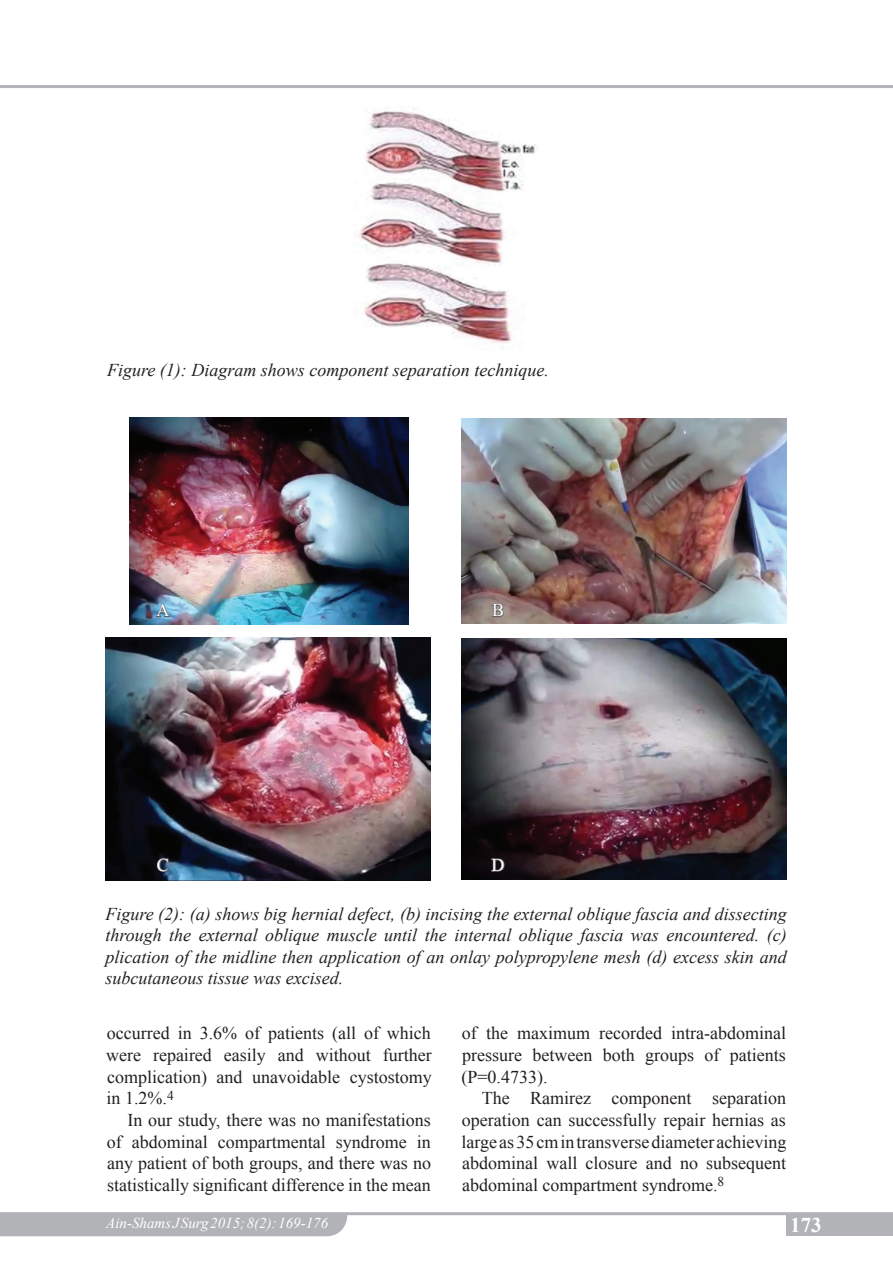
<style>
.page{position:relative;width:893px;height:1276px;background:#fff}
.page>*{position:absolute;margin:0;border:0;box-sizing:border-box;transform-origin:0 0}
.t1{font:700 21px "Times New Roman";color:#fff}
.TEXT{font:18px/21.6px "Times New Roman";color:#231f20;text-align:justify}
.t2{font:italic 18px/21.6px "Times New Roman";color:#231f20;text-align:justify}
.t3{font:18px "Times New Roman";color:#fff}
.t4{font:italic 15px "Times New Roman";color:#fff}
</style>
<div class="page">
<hr style="left:0;top:85px;width:893px;height:3px;background:#b2b3b7">
<hr style="left:0;top:1212px;width:893px;height:3px;background:#b2b3b7">
<div style="left:787px;top:1214px;width:106px;height:22px;background:#b2b3b7"></div>
<div style="left:0;top:1215px;width:347px;height:21px;background:#b2b3b7"></div>
<img style="left:461px;top:638px;width:326px;height:242px">
<img style="left:461px;top:418px;width:326px;height:206px">
<img style="left:130px;top:418px;width:278px;height:207px">
<svg style="left:155px;top:602px;width:16px;height:16px"></svg>
<svg style="left:491px;top:603px;width:14px;height:15px"></svg>
<img style="left:357px;top:107px;width:180px;height:241px">
<img style="left:105px;top:637px;width:326px;height:243px">
<svg style="left:156px;top:857px;width:14px;height:16px"></svg>
<svg style="left:490px;top:857px;width:15px;height:15px"></svg>
<p class="t2" style="left:107px;top:358px;width:443px">Figure (1): Diagram shows component separation technique.</p>
<p class="t3" style="left:156px;top:598px;width:14px">A</p>
<p class="t3" style="left:492px;top:598px;width:14px">B</p>
<p class="t3" style="left:157px;top:853px;width:14px">C</p>
<p class="t3" style="left:492px;top:853px;width:14px">D</p>
<p class="t2" style="left:105px;top:902px;width:683px">Figure (2): (a) shows big hernial defect, (b) incising the external oblique fascia and dissecting through the external oblique muscle until the internal oblique fascia was encountered. (c) plication of the midline then application of an onlay polypropylene mesh (d) excess skin and subcutaneous tissue was excised.</p>
<p class="TEXT" style="left:106px;top:1022px;width:327px">occurred in 3.6% of patients (all of which were repaired easily and without further complication) and unavoidable cystostomy in 1.2%.<sup>4</sup></p>
<p class="TEXT" style="left:107px;top:1108px;width:326px;text-indent:21px">In our study, there was no manifestations of abdominal compartmental syndrome in any patient of both groups, and there was no statistically significant difference in the mean</p>
<p class="TEXT" style="left:461px;top:1022px;width:326px">of the maximum recorded intra-abdominal pressure between both groups of patients (P=0.4733).</p>
<p class="TEXT" style="left:462px;top:1087px;width:326px;text-indent:20px">The Ramirez component separation operation can successfully repair hernias as large as 35 cm in transverse diameter achieving abdominal wall closure and no subsequent abdominal compartment syndrome.<sup>8</sup></p>
<p class="t4" style="left:106px;top:1212px;width:223px">Ain-Shams J Surg 2015; 8(2): 169-176</p>
<p class="t1" style="left:790px;top:1210px;width:33px">173</p>
</div>
